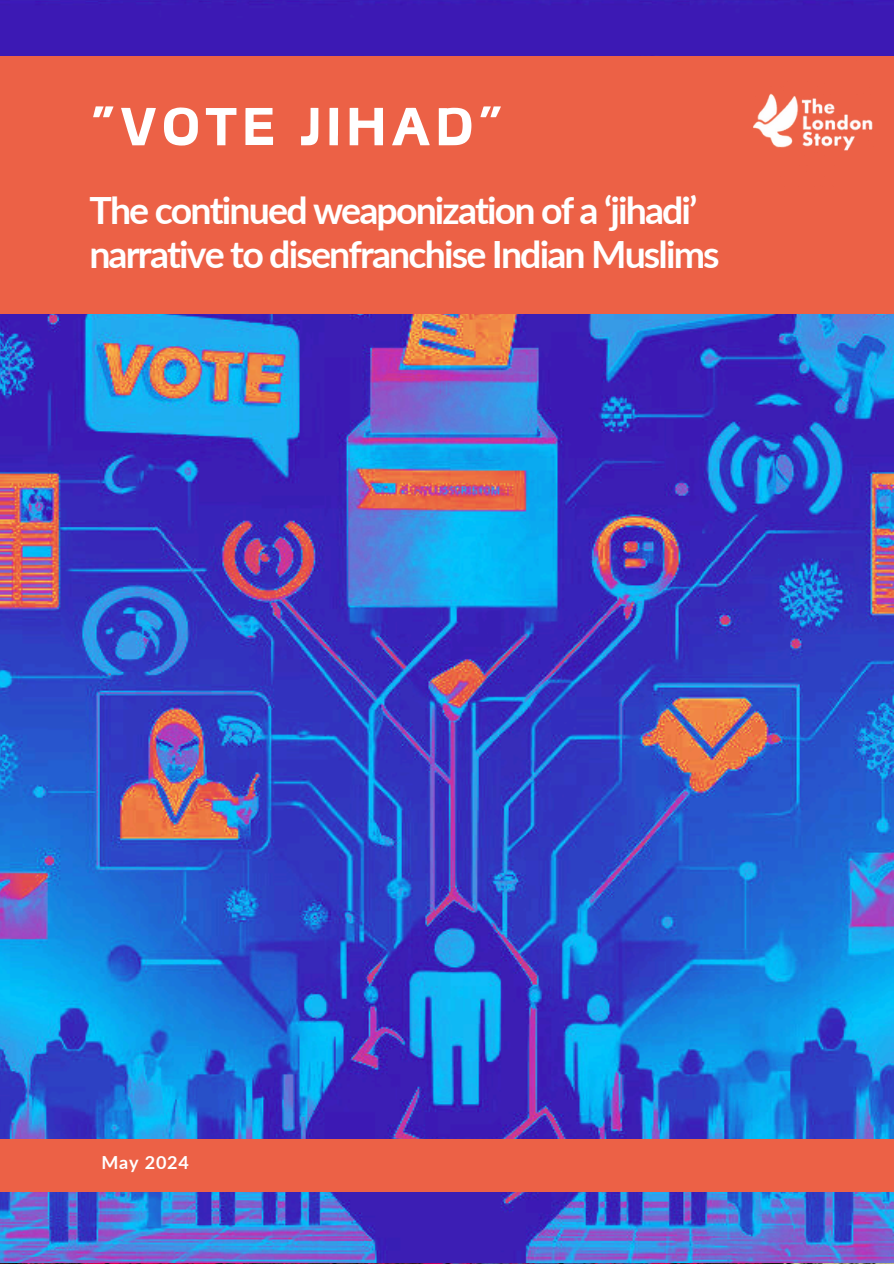
<style>
.page{position:relative;width:894px;height:1264px;background:#fff}
.page>*{position:absolute;margin:0;border:0;box-sizing:border-box;transform-origin:0 0}
.t1{font:700 50.4px "Canva Acid";letter-spacing:.07em;color:#fff}
.t2{font:700 37.5px/43.8px "Lato";letter-spacing:-.05em;color:#fff}
.t3{font:700 18px "Lato";letter-spacing:.045em;color:#fff}
</style>
<div class="page">
<img style="left:0;top:0;width:893px;height:1262px">
<div style="left:0;top:56px;width:893px;height:258px;background:#ec6146"></div>
<div style="left:0;top:1139px;width:893px;height:53px;background:#ec6146"></div>
<img style="left:753px;top:93px;width:120px;height:58px">
<p class="t1" style="left:89px;top:100px;width:416px">“VOTE JIHAD”</p>
<h1 class="t2" style="left:89px;top:188px;width:631px">The continued weaponization of a ‘jihadi’ narrative to disenfranchise Indian Muslims</h1>
<p class="t3" style="left:101px;top:1151px;width:89px">May 2024</p>
</div>
